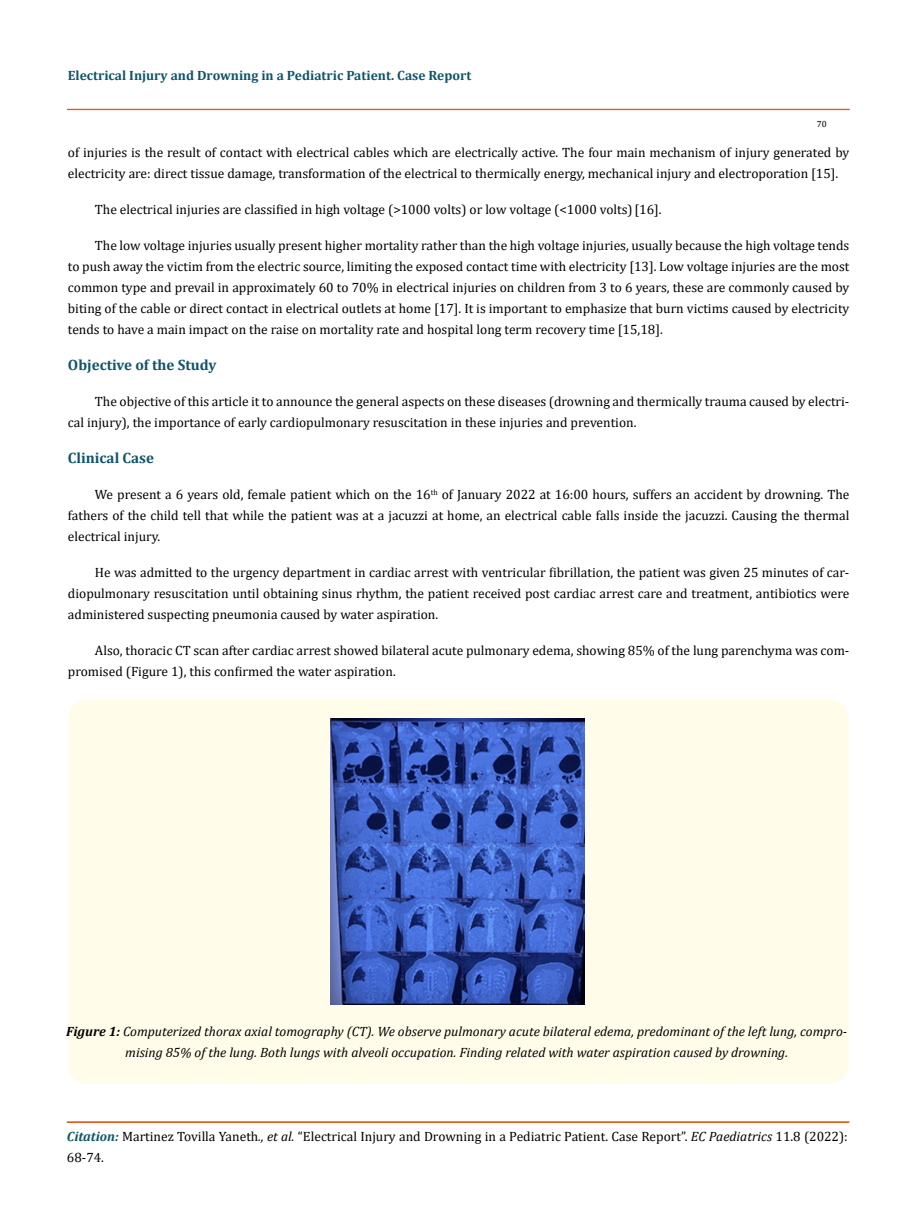
<style>
.page{position:relative;width:917px;height:1226px;background:#fff}
.page>*{position:absolute;margin:0;border:0;box-sizing:border-box;transform-origin:0 0}
.t1{font:700 15px "Cambria";color:#0e546a}
.t2{font:13.5px/21px "Cambria";color:#000}
.t3{font:italic 13.5px/21px "Cambria";color:#000;text-align:center}
.t4{font:700 13.5px "Cambria";color:#0e546a}
.t5{font:9px "Cambria";color:#000}
.s1{font-weight:700}
.s2{font-weight:700;font-style:italic;color:#0e546a}
.s3{font-style:italic}
</style>
<div class="page">
<div style="left:67px;top:109px;width:782px;height:1px;border:1px solid #e05d1a"></div>
<hr style="left:67px;top:1122px;width:782px;height:1px;background:#e05d1a">
<div style="left:68px;top:700px;width:780px;height:383px;background:#fffde9;border-radius:18px"></div>
<img style="left:331px;top:718px;width:253px;height:286px">
<p class="t4" style="left:68px;top:66px;width:405px">Electrical Injury and Drowning in a Pediatric Patient. Case Report</p>
<p class="t5" style="left:816px;top:118px;width:11px">70</p>
<p class="t2" style="left:68px;top:142px;width:783px">of injuries is the result of contact with electrical cables which are electrically active. The four main mechanism of injury generated by electricity are: direct tissue damage, transformation of the electrical to thermically energy, mechanical injury and electroporation [15].</p>
<p class="t2" style="left:95px;top:199px;width:568px">The electrical injuries are classified in high voltage (&gt;1000 volts) or low voltage (&lt;1000 volts)[16].</p>
<p class="t2" style="left:68px;top:235px;width:783px;text-align:justify;text-indent:27px">The low voltage injuries usually present higher mortality rather than the high voltage injuries, usually because the high voltage tends to push away the victim from the electric source, limiting the exposed contact time with electricity [13]. Low voltage injuries are the most common type and prevail in approximately 60 to 70% in electrical injuries on children from 3 to 6 years, these are commonly caused by biting of the cable or direct contact in electrical outlets at home [17]. It is important to emphasize that burn victims caused by electricity tends to have a main impact on the raise on mortality rate and hospital long term recovery time [15,18].</p>
<p class="t1" style="left:68px;top:354px;width:150px">Objective of the Study</p>
<p class="t2" style="left:68px;top:391px;width:783px;text-indent:27px">The objective of this article it to announce the general aspects on these diseases (drowning and thermically trauma caused by electri&shy;cal injury), the importance of early cardiopulmonary resuscitation in these injuries and prevention.</p>
<p class="t1" style="left:68px;top:447px;width:88px">Clinical Case</p>
<p class="t2" style="left:68px;top:484px;width:783px;text-align:justify;text-indent:27px">We present a 6 years old, female patient which on the 16<sup>th</sup> of January 2022 at 16:00 hours, suffers an accident by drowning. The fathers of the child tell that while the patient was at a jacuzzi at home, an electrical cable falls inside the jacuzzi. Causing the thermal electrical injury.</p>
<p class="t2" style="left:68px;top:562px;width:783px;text-align:justify;text-indent:27px">He was admitted to the urgency department in cardiac arrest with ventricular fibrillation, the patient was given 25 minutes of car&shy;diopulmonary resuscitation until obtaining sinus rhythm, the patient received post cardiac arrest care and treatment, antibiotics were administered suspecting pneumonia caused by water aspiration.</p>
<p class="t2" style="left:68px;top:640px;width:783px;text-indent:27px">Also, thoracic CT scan after cardiac arrest showed bilateral acute pulmonary edema, showing 85% of the lung parenchyma was com&shy;promised (Figure 1), this confirmed the water aspiration.</p>
<p class="t3" style="left:66px;top:1020px;width:782px"><span class="s1">Figure 1:</span> Computerized thorax axial tomography (CT). We observe pulmonary acute bilateral edema, predominant of the left lung, compro&shy;mising 85% of the lung. Both lungs with alveoli occupation. Finding related with water aspiration caused by drowning.</p>
<p class="t2" style="left:67px;top:1125px;width:782px"><span class="s2">Citation:</span> Martinez Tovilla Yaneth<span class="s3">., et al.</span> “Electrical Injury and Drowning in a Pediatric Patient. Case Report”. <span class="s3">EC Paediatrics</span> 11.8 (2022):<br>68-74.</p>
</div>
